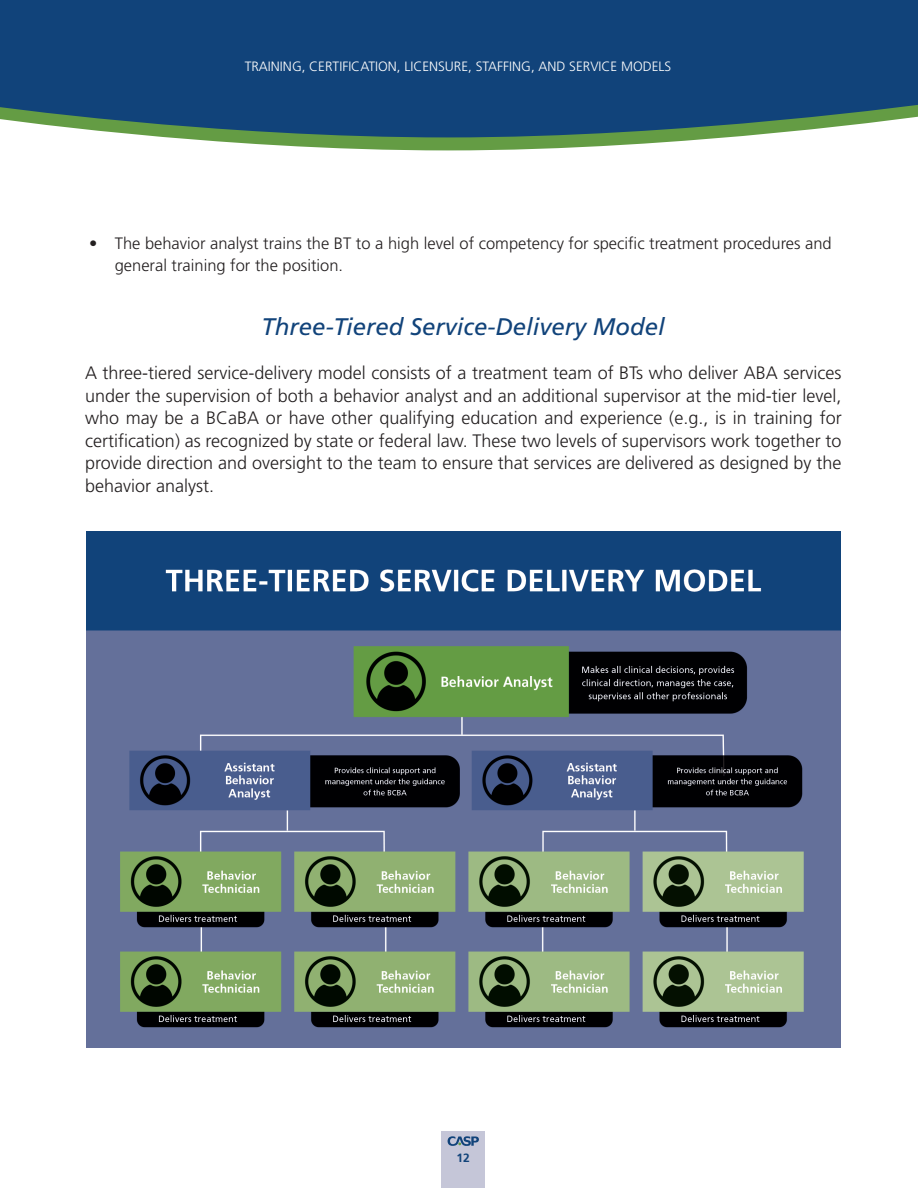
<style>
.page{position:relative;width:918px;height:1188px;background:#fff}
.page>*{position:absolute;margin:0;border:0;box-sizing:border-box;transform-origin:0 0}
.Heading_3{font:italic 24px "Frutiger LT Std";color:#11437a}
.Paragraph_first_space_after{font:300 18px/22.5px "Frutiger LT Std";color:#231f20;text-align:justify}
.t1{font:300 16.5px/22.5px "Frutiger LT Std";color:#231f20}
.header_right{font:300 13.5px "Frutiger LT Std";color:#fff}
.folio{font:700 12px "Frutiger LT Std";color:#11437a}
</style>
<div class="page">
<svg style="left:164px;top:137px;width:566px;height:13px;fill:#649c44"></svg>
<svg style="left:0;top:0;width:918px;height:137px;background:#1b4c7a"></svg>
<div style="left:442px;top:1131px;width:43px;height:57px;background:#c5c6d8"></div>
<svg style="left:448px;top:1136px;width:31px;height:10px"></svg>
<img style="left:86px;top:531px;width:754px;height:516px">
<p class="header_right" style="left:245px;top:58px;width:428px">TRAINING, CERTIFICATION, LICENSURE, STAFFING, AND SERVICE MODELS</p>
<p class="t1" style="left:115px;top:232px;width:718px;text-indent:-26px">• The behavior analyst trains the BT to a high level of competency for specific treatment procedures and general training for the position.</p>
<p class="Heading_3" style="left:262px;top:313px;width:405px">Three-Tiered Service-Delivery Model</p>
<p class="Paragraph_first_space_after" style="left:85px;top:362px;width:758px">A three-tiered service-delivery model consists of a treatment team of BTs who deliver ABA services under the supervision of both a behavior analyst and an additional supervisor at the mid-tier level, who may be a BCaBA or have other qualifying education and experience (e.g., is in training for certification) as recognized by state or federal law. These two levels of supervisors work together to provide direction and oversight to the team to ensure that services are delivered as designed by the behavior analyst.</p>
<p class="folio" style="left:457px;top:1151px;width:15px">12</p>
</div>
